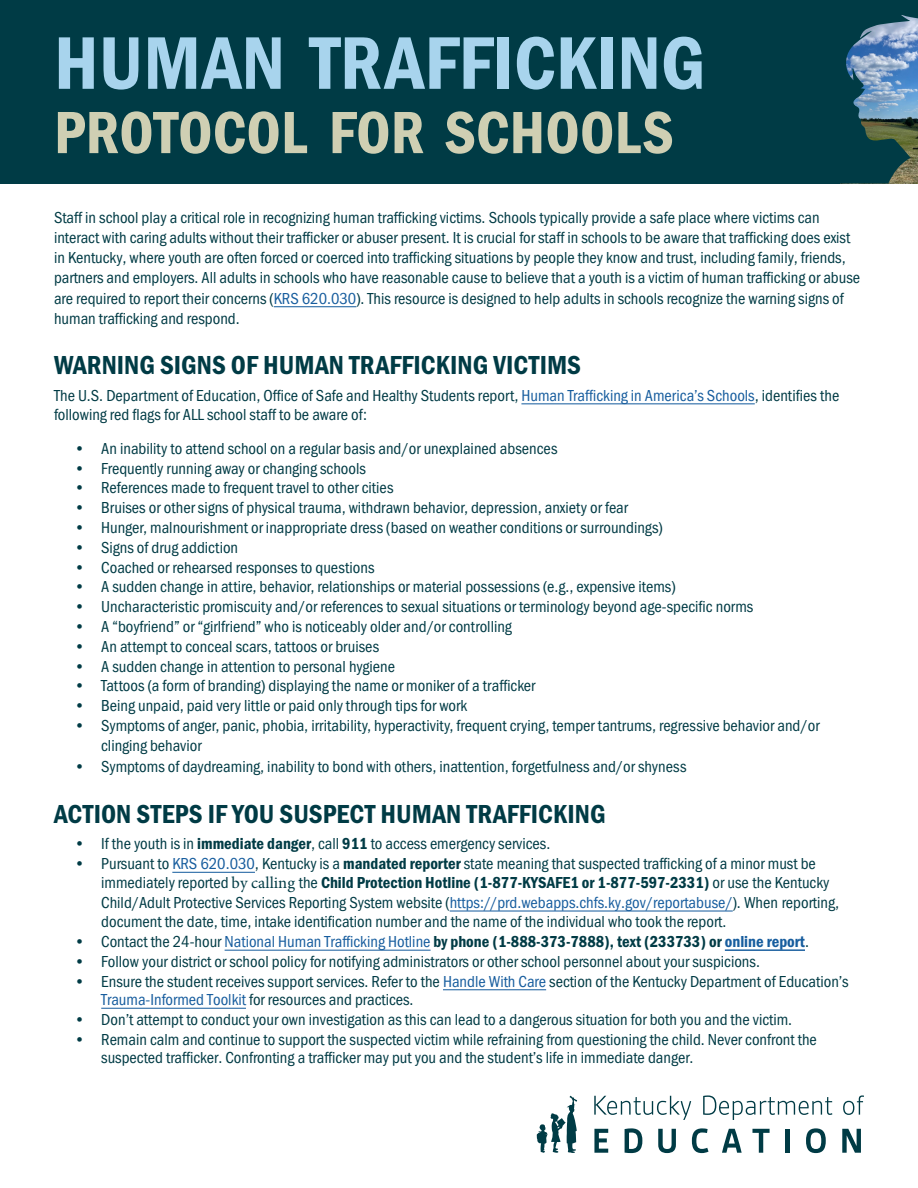
<style>
.page{position:relative;width:918px;height:1188px;background:#fff}
.page>*{position:absolute;margin:0;border:0;box-sizing:border-box;transform-origin:0 0}
.t1{font:77.1px "Franklin Gothic URW Con Dem";color:#a8d4ed}
.t2{font:61.65px "Franklin Gothic URW Con Dem";color:#cfcfb3}
.t3{font:27px "Franklin Gothic URW Con Dem";color:#003b45}
.t4{font:16.5px/20.1px "Franklin Gothic URW Cond";color:#003b45}
.t5{font:16.5px "Franklin Gothic URW Con Dem";color:#003b45}
.s1{color:#175d9e}
.s2{font-family:"Franklin Gothic URW Con Dem"}
.s3{font-family:"Minion Pro"}
.s4{font-family:"Franklin Gothic URW Cond"}
.s5{font-family:"Franklin Gothic URW Cond";color:#175d9e}
</style>
<div class="page">
<div style="left:1px;top:0;width:916px;height:184px;background:#003b45"></div>
<svg style="left:594px;top:1096px;width:97px;height:24px"></svg>
<svg style="left:703px;top:1095px;width:129px;height:25px"></svg>
<svg style="left:843px;top:1095px;width:21px;height:20px"></svg>
<svg style="left:594px;top:1129px;width:14px;height:24px"></svg>
<svg style="left:625px;top:1128px;width:17px;height:25px"></svg>
<svg style="left:658px;top:1129px;width:18px;height:24px"></svg>
<svg style="left:692px;top:1128px;width:17px;height:25px"></svg>
<svg style="left:722px;top:1129px;width:20px;height:24px"></svg>
<svg style="left:752px;top:1129px;width:18px;height:24px"></svg>
<div style="left:785px;top:1129px;width:5px;height:24px;background:#003b45"></div>
<svg style="left:806px;top:1128px;width:20px;height:25px"></svg>
<svg style="left:842px;top:1129px;width:19px;height:24px"></svg>
<svg style="left:537px;top:1095px;width:40px;height:58px"></svg>
<svg style="left:840px;top:0;width:78px;height:184px"></svg>
<hr style="left:172px;top:872px;width:83px;height:1px;background:#175d9e">
<hr style="left:450px;top:911px;width:283px;height:1px;background:#175d9e">
<hr style="left:225px;top:950px;width:206px;height:1px;background:#175d9e">
<hr style="left:725px;top:949px;width:80px;height:2px;background:#175d9e">
<hr style="left:443px;top:989px;width:103px;height:1px;background:#175d9e">
<hr style="left:101px;top:1008px;width:145px;height:1px;background:#175d9e">
<hr style="left:274px;top:306px;width:82px;height:1px;background:#175d9e">
<hr style="left:521px;top:403px;width:234px;height:1px;background:#175d9e">
<h1 class="t1" style="left:54px;top:12px;width:653px">HUMAN TRAFFICKING</h1>
<h1 class="t2" style="left:54px;top:91px;width:621px">PROTOCOL FOR SCHOOLS</h1>
<p class="t4" style="left:54px;top:206px;width:808px">Staff in school play a critical role in recognizing human trafficking victims. Schools typically provide a safe place where victims can interact with caring adults without their trafficker or abuser present. It is crucial for staff in schools to be aware that trafficking does exist in Kentucky, where youth are often forced or coerced into trafficking situations by people they know and trust, including family, friends, partners and employers. All adults in schools who have reasonable cause to believe that a youth is a victim of human trafficking or abuse are required to report their concerns (<span class="s1">KRS 620.030</span>). This resource is designed to help adults in schools recognize the warning signs of human trafficking and respond.</p>
<p class="t3" style="left:54px;top:347px;width:529px">WARNING SIGNS OF HUMAN TRAFFICKING VICTIMS</p>
<p class="t4" style="left:54px;top:384px;width:787px">The U.S. Department of Education, Office of Safe and Healthy Students report, <span class="s1">Human Trafficking in America’s Schools</span>, identifies the following red flags for ALL school staff to be aware of:</p>
<p class="t4" style="left:74px;top:437px;width:485px">• An inability to attend school on a regular basis and/or unexplained absences</p>
<p class="t4" style="left:74px;top:457px;width:293px">• Frequently running away or changing schools</p>
<p class="t4" style="left:74px;top:477px;width:321px">• References made to frequent travel to other cities</p>
<p class="t4" style="left:74px;top:497px;width:555px">• Bruises or other signs of physical trauma, withdrawn behavior, depression, anxiety or fear</p>
<p class="t4" style="left:74px;top:516px;width:590px">• Hunger, malnourishment or inappropriate dress (based on weather conditions or surroundings)</p>
<p class="t4" style="left:74px;top:536px;width:165px">• Signs of drug addiction</p>
<p class="t4" style="left:74px;top:556px;width:302px">• Coached or rehearsed responses to questions</p>
<p class="t4" style="left:74px;top:576px;width:603px">• A sudden change in attire, behavior, relationships or material possessions (e.g., expensive items)</p>
<p class="t4" style="left:74px;top:596px;width:681px">• Uncharacteristic promiscuity and/or references to sexual situations or terminology beyond age-specific norms</p>
<p class="t4" style="left:74px;top:615px;width:439px">• A “boyfriend” or “girlfriend” who is noticeably older and/or controlling</p>
<p class="t4" style="left:74px;top:635px;width:306px">• An attempt to conceal scars, tattoos or bruises</p>
<p class="t4" style="left:74px;top:655px;width:322px">• A sudden change in attention to personal hygiene</p>
<p class="t4" style="left:74px;top:675px;width:463px">• Tattoos (a form of branding) displaying the name or moniker of a trafficker</p>
<p class="t4" style="left:74px;top:695px;width:395px">• Being unpaid, paid very little or paid only through tips for work</p>
<p class="t4" style="left:101px;top:714px;width:720px;text-indent:-27px">• Symptoms of anger, panic, phobia, irritability, hyperactivity, frequent crying, temper tantrums, regressive behavior and/or clinging behavior</p>
<p class="t4" style="left:74px;top:756px;width:614px">• Symptoms of daydreaming, inability to bond with others, inattention, forgetfulness and/or shyness</p>
<h2 class="t3" style="left:54px;top:796px;width:553px">ACTION STEPS IF YOU SUSPECT HUMAN TRAFFICKING</h2>
<p class="t4" style="left:74px;top:833px;width:478px">• If the youth is in <span class="s2">immediate danger</span>, call <span class="s2">911</span> to access emergency services.</p>
<p class="t4" style="left:101px;top:853px;width:739px;line-height:19.4px;text-indent:-27px">• Pursuant to <span class="s1">KRS 620.030</span>, Kentucky is a <span class="s2">mandated reporter</span> state meaning that suspected trafficking of a minor must be immediately reported <span class="s3">by calling</span> the <span class="s2">Child Protection Hotline (1-877-KYSAFE1 or 1-877-597-2331)</span> or use the Kentucky Child/Adult Protective Services Reporting System website (<span class="s1">https://prd.webapps.chfs.ky.gov/reportabuse/</span>). When reporting, document the date, time, intake identification number and the name of the individual who took the report.</p>
<p class="t5" style="left:74px;top:930px;width:736px"><span class="s4">• Contact the 24-hour</span> <span class="s5">National Human Trafficking Hotline</span> by phone (1-888-373-7888), text (233733) or <span class="s1">online report</span><span class="s4">.</span></p>
<p class="t4" style="left:74px;top:950px;width:687px">• Follow your district or school policy for notifying administrators or other school personnel about your suspicions.</p>
<p class="t4" style="left:101px;top:971px;width:749px;line-height:18.5px;text-indent:-27px">• Ensure the student receives support services. Refer to the <span class="s1">Handle With Care</span> section of the Kentucky Department of Education’s<br><span class="s1">Trauma-Informed Toolkit</span> for resources and practices.</p>
<p class="t4" style="left:74px;top:1008px;width:719px">• Don’t attempt to conduct your own investigation as this can lead to a dangerous situation for both you and the victim.</p>
<p class="t4" style="left:101px;top:1029px;width:717px;line-height:18.5px;text-indent:-27px">• Remain calm and continue to support the suspected victim while refraining from questioning the child. Never confront the suspected trafficker. Confronting a trafficker may put you and the student’s life in immediate danger.</p>
</div>
